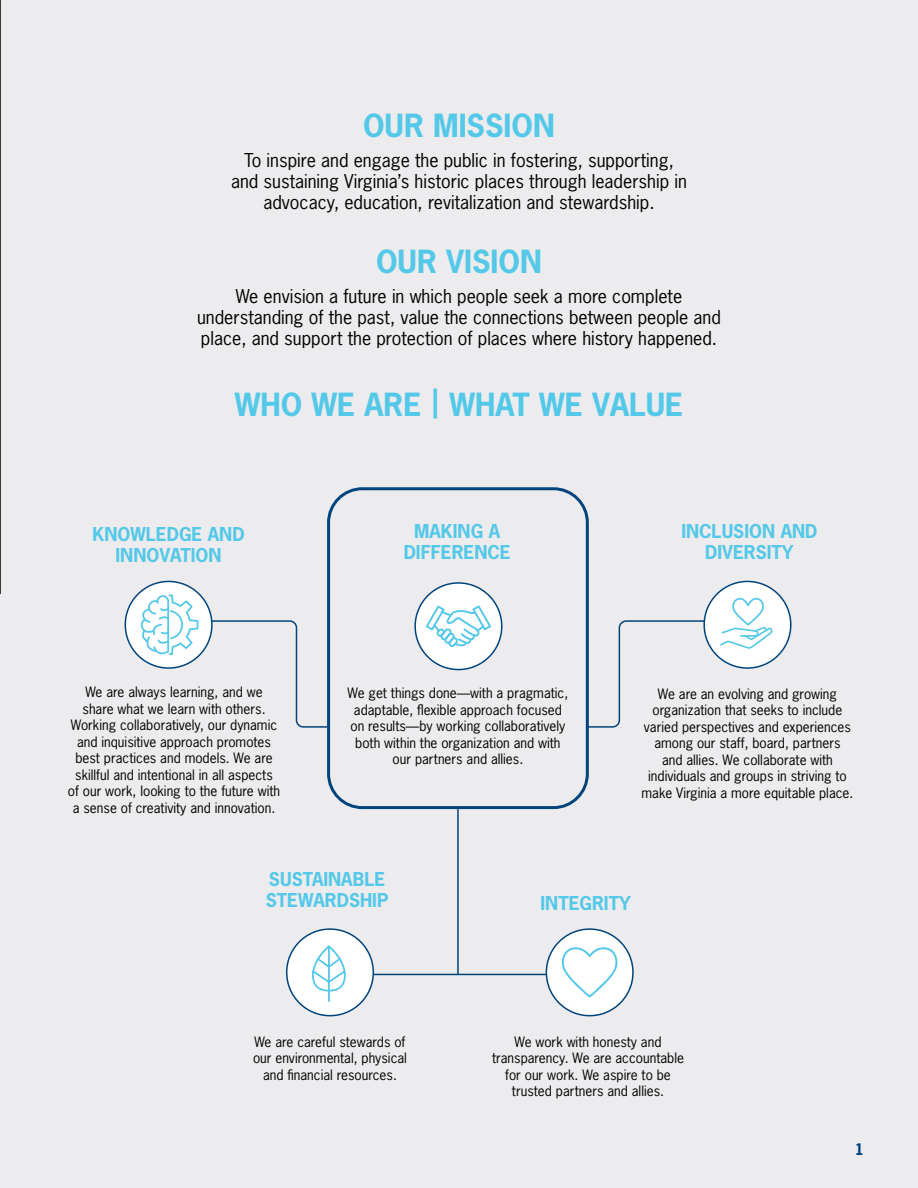
<style>
.page{position:relative;width:918px;height:1188px;background:#ececee}
.page>*{position:absolute;margin:0;border:0;box-sizing:border-box;transform-origin:0 0}
.t1{font:700 30px "News Gothic Std";color:#54c8e8}
.t2{font:18px/21px "News Gothic Std";color:#000;text-align:center}
.t3{font:700 18px/21px "News Gothic Std";color:#54c8e8;text-align:center}
.t4{font:700 15px "News Gothic Std";color:#00447c}
.t5{font:13.5px/16.5px "News Gothic Std";color:#000;text-align:center}
</style>
<div class="page">
<hr style="left:0;top:0;width:1px;height:594px;background:#000">
<div style="left:327px;top:487px;width:262px;height:322px;border:3px solid #00447c;border-radius:34px"></div>
<div style="left:287px;top:929px;width:86px;height:87px;background:#fff;border-radius:50%"></div>
<div style="left:286px;top:928px;width:88px;height:88px;border:2px solid #00447c;border-radius:50%"></div>
<div style="left:546px;top:929px;width:87px;height:87px;background:#fff;border-radius:50%"></div>
<div style="left:546px;top:928px;width:88px;height:88px;border:2px solid #00447c;border-radius:50%"></div>
<svg style="left:561px;top:947px;width:57px;height:50px"></svg>
<div style="left:704px;top:581px;width:87px;height:87px;background:#fff;border-radius:50%"></div>
<div style="left:703px;top:581px;width:89px;height:88px;border:2px solid #00447c;border-radius:50%"></div>
<div style="left:415px;top:583px;width:87px;height:87px;background:#fff;border-radius:50%"></div>
<div style="left:414px;top:582px;width:89px;height:88px;border:2px solid #00447c;border-radius:50%"></div>
<svg style="left:426px;top:605px;width:65px;height:42px"></svg>
<div style="left:125px;top:581px;width:87px;height:87px;background:#fff;border-radius:50%"></div>
<div style="left:125px;top:581px;width:88px;height:88px;border:2px solid #00447c;border-radius:50%"></div>
<svg style="left:141px;top:595px;width:57px;height:60px"></svg>
<hr style="left:457px;top:809px;width:2px;height:166px;background:#00447c">
<hr style="left:373px;top:974px;width:173px;height:1px;background:#00447c">
<svg style="left:586px;top:620px;width:120px;height:108px"></svg>
<svg style="left:210px;top:620px;width:119px;height:108px"></svg>
<svg style="left:720px;top:597px;width:53px;height:52px"></svg>
<svg style="left:312px;top:945px;width:34px;height:47px"></svg>
<hr style="left:328px;top:946px;width:2px;height:56px;background:#54c8e8">
<h1 class="t1" style="left:363px;top:105px;width:193px">OUR MISSION</h1>
<h2 class="t2" style="left:231px;top:149px;width:457px">To inspire and engage the public in fostering, supporting, and sustaining Virginia’s historic places through leadership in advocacy, education, revitalization and stewardship.</h2>
<h1 class="t1" style="left:376px;top:242px;width:167px">OUR VISION</h1>
<h2 class="t2" style="left:197px;top:286px;width:525px">We envision a future in which people seek a more complete understanding of the past, value the connections between people and place, and support the protection of places where history happened.</h2>
<h1 class="t1" style="left:431px;top:380px;width:10px">|</h1>
<h1 class="t1" style="left:235px;top:384px;width:450px">WHO WE ARE WHAT WE VALUE</h1>
<h2 class="t3" style="left:92px;top:523px;width:154px">KNOWLEDGE AND<br>INNOVATION</h2>
<h2 class="t3" style="left:681px;top:521px;width:138px">INCLUSION AND<br>DIVERSITY</h2>
<h2 class="t3" style="left:404px;top:521px;width:109px">MAKING A<br>DIFFERENCE</h2>
<p class="t5" style="left:68px;top:684px;width:214px">We are always learning, and we<br>share what we learn with others.<br>Working collaboratively, our dynamic and inquisitive approach promotes best practices and models. We are skillful and intentional in all aspects<br>of our work, looking to the future with a sense of creativity and innovation.</p>
<p class="t5" style="left:348px;top:685px;width:222px">We get things done—with a pragmatic, adaptable, flexible approach focused on results—by working collaboratively both within the organization and with our partners and allies.</p>
<p class="t5" style="left:642px;top:685px;width:213px">We are an evolving and growing organization that seeks to include varied perspectives and experiences among our staff, board, partners<br>and allies. We collaborate with individuals and groups in striving to make Virginia a more equitable place.</p>
<h2 class="t3" style="left:266px;top:868px;width:124px;text-align:left">SUSTAINABLE<br>STEWARDSHIP</h2>
<h2 class="t3" style="left:541px;top:892px;width:92px">INTEGRITY</h2>
<p class="t5" style="left:253px;top:1033px;width:155px">We are careful stewards of our environmental, physical and financial resources.</p>
<p class="t5" style="left:492px;top:1033px;width:193px">We work with honesty and transparency. We are accountable for our work. We aspire to be trusted partners and allies.</p>
<p class="t4" style="left:855px;top:1139px;width:11px">1</p>
</div>
